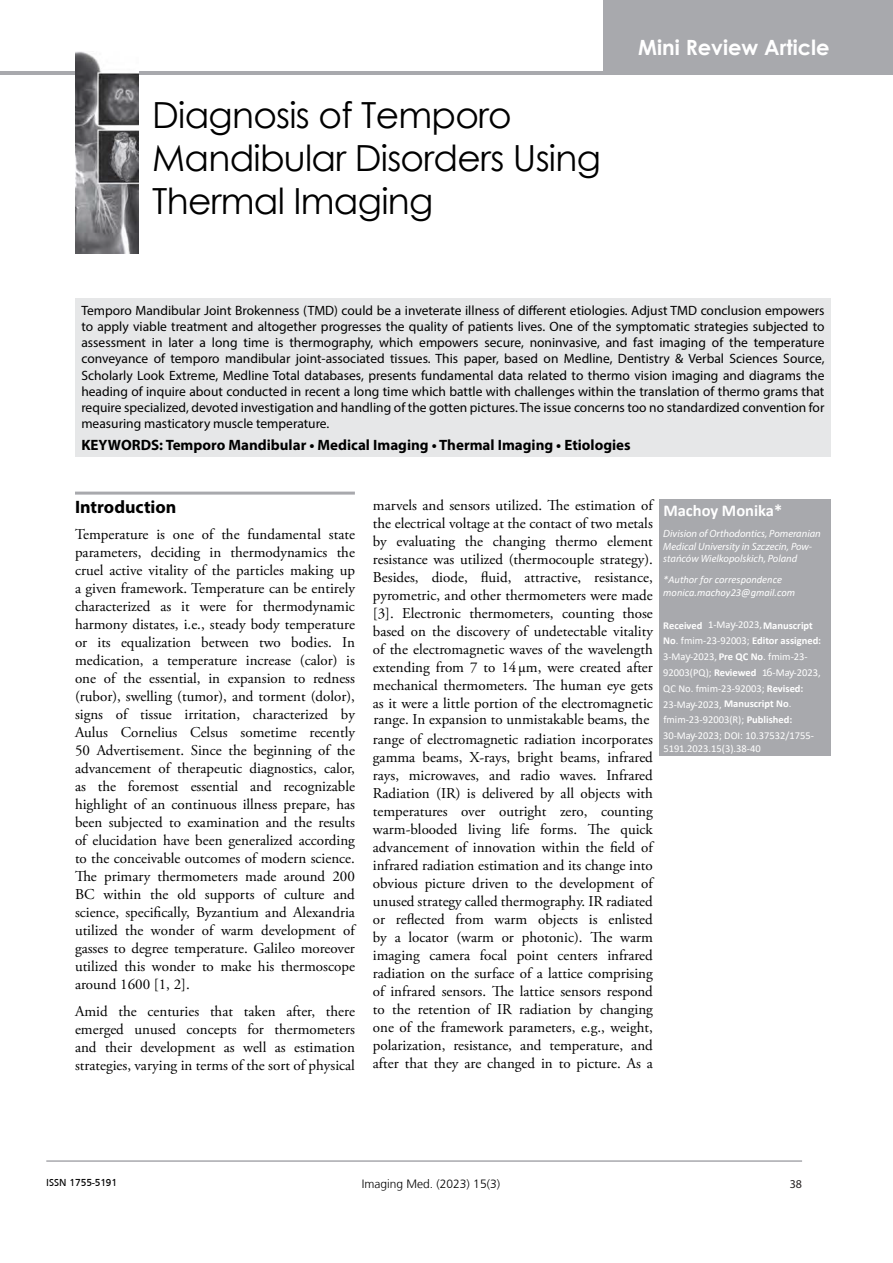
<style>
.page{position:relative;width:893px;height:1263px;background:#fff}
.page>*{position:absolute;margin:0;border:0;box-sizing:border-box;transform-origin:0 0}
.t1{font:36px/43.2px "Century Gothic";letter-spacing:-.02em;color:#000}
.t2{font:700 21px "Century Gothic";color:#fff}
.t3{font:700 18px "Myriad Pro";color:#000}
.t4{font:700 16.5px "Calibri";color:#fff}
.t5{font:15px/18px "Adobe Garamond Pro";color:#000;text-align:justify}
.t6{font:700 15px "Myriad Pro";color:#000}
.t7{font:13.5px/16.2px "Myriad Pro";color:#000;text-align:justify}
.t8{font:300 12px "Frutiger LT";color:#000}
.t9{font:12px "Myriad Pro";color:#231f20}
.t10{font:10.5px/15.8px "Calibri";color:#fff}
.t11{font:italic 10.5px/12.6px "Myriad Pro";color:#fff}
.t12{font:italic 10.5px/12.6px "Calibri";color:#fff}
.t13{font:10.5px "Frutiger Normal";color:#000}
.t14{font:700 10.5px "Calibri";color:#fff}
.s1{font-family:"Noto Sans"}
.s2{font-weight:700}
</style>
<div class="page">
<hr style="left:46px;top:1160px;width:756px;height:2px;background:#a8a9ad">
<hr style="left:0;top:71px;width:893px;height:3px;background:#a8a9ad">
<div style="left:603px;top:0;width:290px;height:72px;background:#a8a9ad"></div>
<img style="left:75px;top:51px;width:64px;height:203px">
<div style="left:75px;top:298px;width:756px;height:159px;background:#e6e7e8"></div>
<hr style="left:75px;top:492px;width:280px;height:3px;background:#a8a9ad">
<div style="left:659px;top:499px;width:172px;height:257px;background:#a8a9ad"></div>
<h1 class="t1" style="left:152px;top:93px;width:450px">Diagnosis of Temporo<br>Mandibular Disorders Using<br>Thermal Imaging</h1>
<h2 class="t2" style="left:638px;top:32px;width:193px">Mini Review Article</h2>
<p class="t7" style="left:81px;top:302px;width:745px">Temporo Mandibular Joint Brokenness (TMD) could be a inveterate illness of different etiologies. Adjust TMD conclusion empowers to apply viable treatment and altogether progresses the quality of patients lives. One of the symptomatic strategies subjected to assessment in later a long time is thermography, which empowers secure, noninvasive, and fast imaging of the temperature conveyance of temporo mandibular joint-associated tissues. This paper, based on Medline, Dentistry &amp; Verbal Sciences Source, Scholarly Look Extreme, Medline Total databases, presents fundamental data related to thermo vision imaging and diagrams the heading of inquire about conducted in recent a long time which battle with challenges within the translation of thermo grams that require specialized, devoted investigation and handling of the gotten pictures. The issue concerns too no standardized convention for measuring masticatory muscle temperature.</p>
<p class="t6" style="left:81px;top:435px;width:551px">KEYWORDS: Temporo Mandibular • Medical Imaging • Thermal Imaging • Etiologies</p>
<p class="t3" style="left:75px;top:495px;width:103px">Introduction</p>
<p class="t5" style="left:75px;top:526px;width:281px">Temperature is one of the fundamental state parameters, deciding in thermodynamics the cruel active vitality of the particles making up a given framework. Temperature can be entirely characterized as it were for thermodynamic harmony distates, i.e., steady body temperature or its equalization between two bodies. In medication, a temperature increase (calor) is one of the essential, in expansion to redness (rubor), swelling (tumor), and torment (dolor), signs of tissue irritation, characterized by Aulus Cornelius Celsus sometime recently 50 Advertisement. Since the beginning of the advancement of therapeutic diagnostics, calor, as the foremost essential and recognizable highlight of an continuous illness prepare, has been subjected to examination and the results of elucidation have been generalized according to the conceivable outcomes of modern science.<br>The primary thermometers made around 200<br>BC within the old supports of culture and science, specifically, Byzantium and Alexandria utilized the wonder of warm development of gasses to degree temperature. Galileo moreover utilized this wonder to make his thermoscope around 1600 [1, 2].</p>
<p class="t5" style="left:75px;top:1003px;width:281px">Amid the centuries that taken after, there emerged unused concepts for thermometers and their development as well as estimation strategies, varying in terms of the sort of physical</p>
<p class="t5" style="left:373px;top:497px;width:281px">marvels and sensors utilized. The estimation of the electrical voltage at the contact of two metals by evaluating the changing thermo element resistance was utilized (thermocouple strategy).<br>Besides, diode, fluid, attractive, resistance, pyrometric, and other thermometers were made [3]. Electronic thermometers, counting those based on the discovery of undetectable vitality of the electromagnetic waves of the wavelength extending from 7 to 14µm, were created after mechanical thermometers. The human eye gets as it were a little portion of the electromagnetic</p>
<p class="t5" style="left:373px;top:731px;width:281px">range of electromagnetic radiation incorporates gamma beams, X-rays, bright beams, infrared rays, microwaves, and radio waves. Infrared Radiation (IR) is delivered by all objects with temperatures over outright zero, counting warm-blooded living life forms. The quick advancement of innovation within the field of infrared radiation estimation and its change into obvious picture driven to the development of unused strategy called thermography. IR radiated or reflected from warm objects is enlisted by a locator (warm or photonic). The warm imaging camera focal point centers infrared radiation on the surface of a lattice comprising of infrared sensors. The lattice sensors respond to the retention of IR radiation by changing one of the framework parameters, e.g., weight, polarization, resistance, and temperature, and after that they are changed in to picture. As a</p>
<p class="t5" style="left:374px;top:711px;width:277px">range. In expansion to unmistakable beams, the</p>
<p class="t4" style="left:663px;top:499px;width:120px">Machoy Monika*</p>
<p class="t11" style="left:663px;top:527px;width:159px">Division of Orthodontics, Pomeranian<br>Medical University in Szczecin, Pow&shy;stańców Wielkopolskich, Poland</p>
<p class="t12" style="left:663px;top:573px;width:133px">*Author for correspondence monica.machoy23@gmail.com</p>
<p class="t14" style="left:663px;top:618px;width:41px">Received</p>
<p class="t10" style="left:663px;top:617px;width:160px;text-indent:45px">1-Ma<span class="s1">y</span>-2023,<span class="s2">Manuscript<br>No</span>. fmim-23-92003; <span class="s2">Editor assigned:<br></span>3-Ma<span class="s1">y</span>-2023,<span class="s2">Pre QC No</span>. fmim-23-<br>92003(PQ); <span class="s2">Reviewed<br></span>QC No. fmim-23-92003; <span class="s2">Revised:<br></span>23-Ma<span class="s1">y</span>-2023, <span class="s2">Manuscript No</span>. fmim-23-92003(R); <span class="s2">Published:</span></p>
<p class="t10" style="left:663px;top:740px;width:99px">5191.2023.15(3).38-40</p>
<p class="t10" style="left:762px;top:665px;width:60px">1<span class="s1">6</span>-Ma<span class="s1">y</span>-2023,</p>
<p class="t10" style="left:663px;top:728px;width:152px">30-Ma<span class="s1">y</span>-2023; DOI: 10.37532/1755-</p>
<p class="t13" style="left:46px;top:1177px;width:72px">ISSN 1755-5191</p>
<p class="t8" style="left:362px;top:1177px;width:140px">Imaging Med. (2023) 15(3)</p>
<p class="t9" style="left:790px;top:1176px;width:14px">38</p>
</div>
